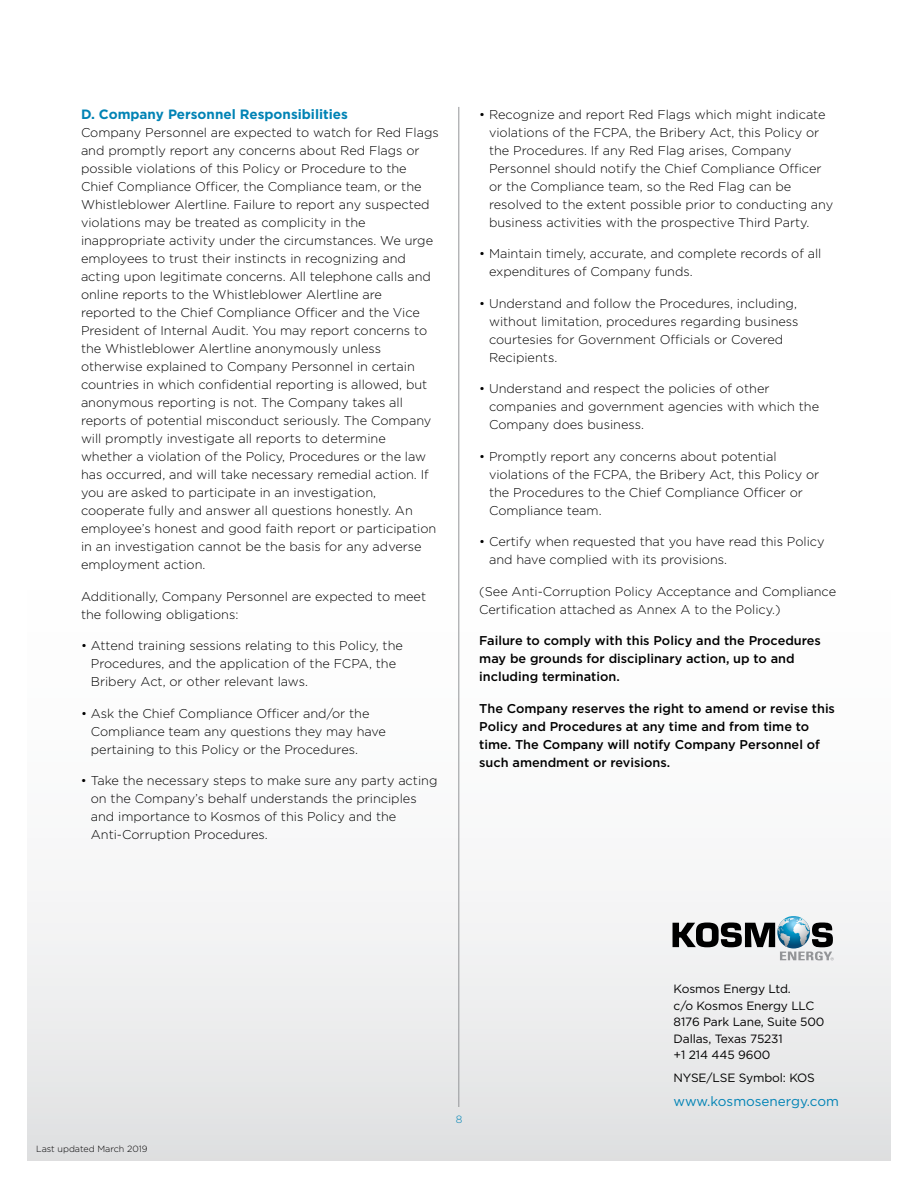
<style>
.page{position:relative;width:918px;height:1188px;background:#fff}
.page>*{position:absolute;margin:0;border:0;box-sizing:border-box;transform-origin:0 0}
.t1{font:700 13.5px "Gotham";color:#0083b5}
.t2{font:13.5px "Gotham";color:#0083b5}
.t3{font:300 12.75px/18px "Gotham";color:#000}
.t4{font:500 12.75px/18px "Gotham";color:#000}
.t5{font:12px/16.5px "Gotham";letter-spacing:-.01em;color:#000}
.t6{font:300 10.5px "Gotham";color:#0083b5}
.t7{font:300 9px "Gotham";color:#000}
</style>
<div class="page">
<div style="left:27px;top:486px;width:864px;height:675px;background:linear-gradient(to bottom,#fff,#e5e6e7)"></div>
<hr style="left:458px;top:107px;width:1px;height:1000px;background:#939598">
<svg style="left:673px;top:916px;width:161px;height:44px"></svg>
<p class="t1" style="left:81px;top:107px;width:268px">D. Company Personnel Responsibilities</p>
<p class="t3" style="left:81px;top:123px;width:359px">Company Personnel are expected to watch for Red Flags and promptly report any concerns about Red Flags or possible violations of this Policy or Procedure to the Chief Compliance Officer, the Compliance team, or the Whistleblower Alertline. Failure to report any suspected violations may be treated as complicity in the inappropriate activity under the circumstances. We urge employees to trust their instincts in recognizing and acting upon legitimate concerns. All telephone calls and online reports to the Whistleblower Alertline are reported to the Chief Compliance Officer and the Vice President of Internal Audit. You may report concerns to the Whistleblower Alertline anonymously unless otherwise explained to Company Personnel in certain countries in which confidential reporting is allowed, but anonymous reporting is not. The Company takes all reports of potential misconduct seriously. The Company will promptly investigate all reports to determine whether a violation of the Policy, Procedures or the law has occurred, and will take necessary remedial action. If you are asked to participate in an investigation, cooperate fully and answer all questions honestly. An employee’s honest and good faith report or participation in an investigation cannot be the basis for any adverse employment action.</p>
<p class="t3" style="left:81px;top:587px;width:347px">Additionally, Company Personnel are expected to meet the following obligations:</p>
<p class="t3" style="left:91px;top:637px;width:314px;text-indent:-10px">• Attend training sessions relating to this Policy, the<br>Procedures, and the application of the FCPA, the<br>Bribery Act, or other relevant laws.</p>
<p class="t3" style="left:91px;top:704px;width:297px;text-indent:-10px">• Ask the Chief Compliance Officer and/or the<br>Compliance team any questions they may have pertaining to this Policy or the Procedures.</p>
<p class="t3" style="left:91px;top:772px;width:348px;text-indent:-10px">• Take the necessary steps to make sure any party acting on the Company’s behalf understands the principles and importance to Kosmos of this Policy and the Anti-Corruption Procedures.</p>
<p class="t3" style="left:489px;top:105px;width:346px;text-indent:-10px">• Recognize and report Red Flags which might indicate violations of the FCPA, the Bribery Act, this Policy or the Procedures. If any Red Flag arises, Company Personnel should notify the Chief Compliance Officer or the Compliance team, so the Red Flag can be resolved to the extent possible prior to conducting any business activities with the prospective Third Party.</p>
<p class="t3" style="left:489px;top:245px;width:334px;text-indent:-10px">• Maintain timely, accurate, and complete records of all expenditures of Company funds.</p>
<p class="t3" style="left:489px;top:294px;width:311px;text-indent:-10px">• Understand and follow the Procedures, including, without limitation, procedures regarding business courtesies for Government Officials or Covered Recipients.</p>
<p class="t3" style="left:489px;top:380px;width:332px;text-indent:-10px">• Understand and respect the policies of other companies and government agencies with which the<br>Company does business.</p>
<p class="t3" style="left:489px;top:447px;width:332px;text-indent:-10px">• Promptly report any concerns about potential violations of the FCPA, the Bribery Act, this Policy or the Procedures to the Chief Compliance Officer or Compliance team.</p>
<p class="t3" style="left:489px;top:533px;width:337px;text-indent:-10px">• Certify when requested that you have read this Policy and have complied with its provisions.</p>
<p class="t3" style="left:479px;top:582px;width:358px">(See Anti-Corruption Policy Acceptance and Compliance<br>Certification attached as Annex A to the Policy.)</p>
<p class="t4" style="left:479px;top:632px;width:343px">Failure to comply with this Policy and the Procedures may be grounds for disciplinary action, up to and including termination.</p>
<p class="t4" style="left:479px;top:699px;width:357px">The Company reserves the right to amend or revise this Policy and Procedures at any time and from time to time. The Company will notify Company Personnel of such amendment or revisions.</p>
<p class="t7" style="left:36px;top:1144px;width:113px">Last updated March 2019</p>
<p class="t6" style="left:456px;top:1113px;width:8px">8</p>
<p class="t5" style="left:674px;top:980px;width:152px">Kosmos Energy Ltd.<br>c/o Kosmos Energy LLC<br>8176 Park Lane, Suite 500<br>Dallas, Texas 75231<br>+1 214 445 9600</p>
<p class="t5" style="left:674px;top:1070px;width:143px">NYSE/LSE Symbol: KOS</p>
<p class="t2" style="left:674px;top:1093px;width:167px">www.kosmosenergy.com</p>
</div>
